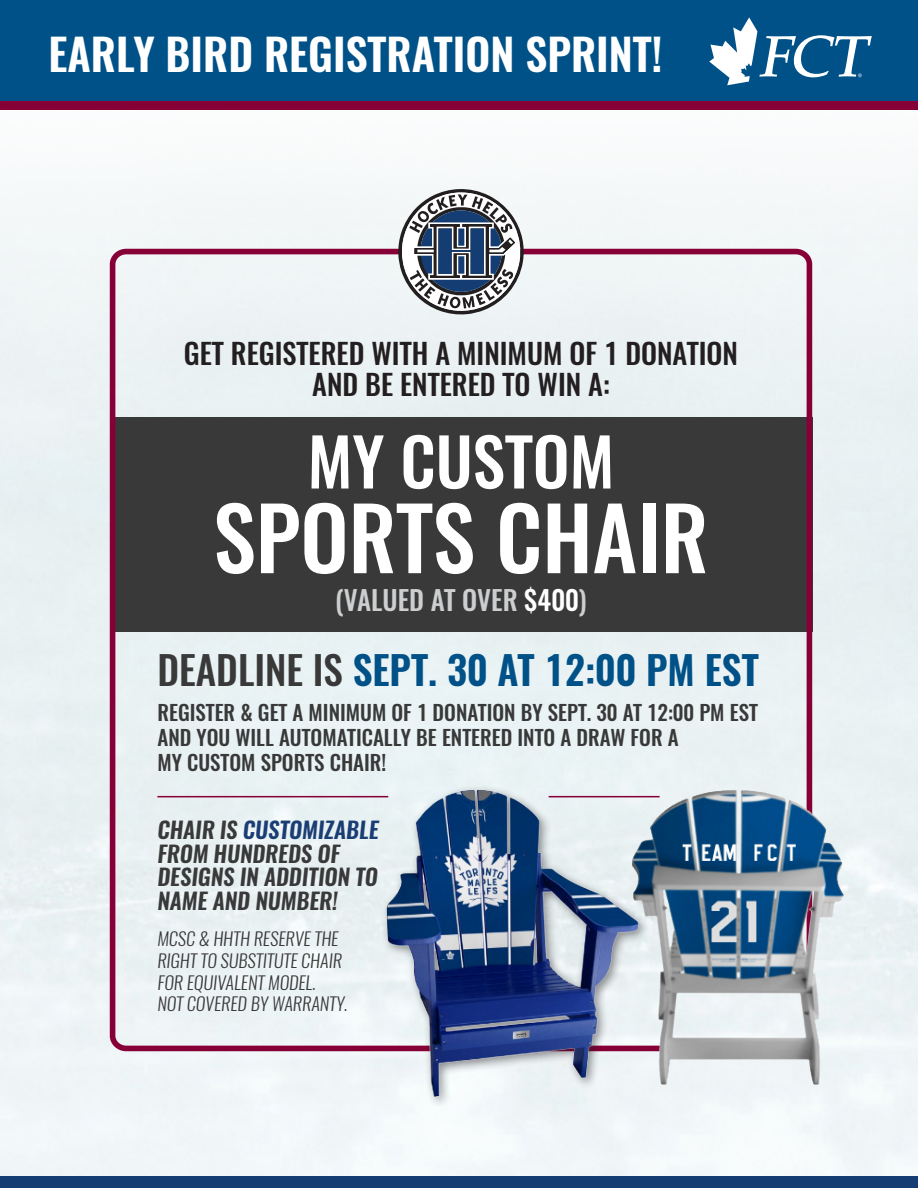
<style>
.page{position:relative;width:918px;height:1188px;background:#fff}
.page>*{position:absolute;margin:0;border:0;box-sizing:border-box;transform-origin:0 0}
.t1{font:500 85.95px "Oswald";color:#fff}
.t2{font:500 65.55px "Oswald";color:#fff}
.t3{font:600 43.5px "Oswald";color:#fff}
.t4{font:600 39.3px "Oswald";color:#005187}
.t5{font:500 28.5px/31.5px "Oswald";color:#231f20;text-align:center}
.t6{font:500 27px "Oswald";color:#cdced0}
.t7{font:italic 600 22.65px/23.4px "Oswald";color:#383938}
.t8{font:500 21px/25.2px "Oswald";color:#383938}
.t9{font:italic 300 18px/21.6px "Oswald";color:#383938}
.s1{color:#fff}
.s2{font-weight:500;color:#383938}
.s3{color:#1a3d74}
</style>
<div class="page">
<img style="left:0;top:594px;width:918px;height:583px">
<div style="left:0;top:0;width:918px;height:594px;background:#eff5f6"></div>
<div style="left:110px;top:417px;width:702px;height:214px;background:#383938"></div>
<div style="left:0;top:1177px;width:918px;height:11px;background:#143d74"></div>
<div style="left:110px;top:249px;width:702px;height:802px;border:6px solid #860037;border-radius:13px"></div>
<div style="left:0;top:0;width:918px;height:105px;background:#005187"></div>
<div style="left:0;top:102px;width:918px;height:8px;background:#860037"></div>
<svg style="left:709px;top:17px;width:163px;height:68px"></svg>
<svg style="left:398px;top:189px;width:126px;height:125px"></svg>
<div style="left:381px;top:784px;width:279px;height:324px;background:#ecf4f6"></div>
<img style="left:387px;top:790px;width:245px;height:307px">
<hr style="left:157px;top:796px;width:231px;height:1px;background:#860037">
<hr style="left:549px;top:796px;width:111px;height:1px;background:#860037">
<img style="left:632px;top:791px;width:212px;height:293px">
<p class="t3" style="left:49px;top:24px;width:615px">EARLY BIRD REGISTRATION SPRINT!</p>
<p class="t5" style="left:184px;top:338px;width:556px">GET REGISTERED WITH A MINIMUM OF 1 DONATION<br>AND BE ENTERED TO WIN A:</p>
<p class="t2" style="left:308px;top:416px;width:308px">MY CUSTOM</p>
<p class="t1" style="left:213px;top:478px;width:497px">SPORTS CHAIR</p>
<p class="t6" style="left:335px;top:582px;width:253px">(VALUED AT OVER <span class="s1">$400</span>)</p>
<p class="t4" style="left:157px;top:643px;width:603px"><span class="s2">DEADLINE IS</span> SEPT. 30 AT 12:00 PM EST</p>
<p class="t8" style="left:157px;top:700px;width:602px">REGISTER &amp; GET A MINIMUM OF 1 DONATION BY SEPT. 30 AT 12:00 PM EST<br>AND YOU WILL AUTOMATICALLY BE ENTERED INTO A DRAW FOR A<br>MY CUSTOM SPORTS CHAIR!</p>
<p class="t7" style="left:157px;top:819px;width:223px">CHAIR IS <span class="s3">CUSTOMIZABLE<br></span>FROM HUNDREDS OF<br>DESIGNS IN ADDITION TO<br>NAME AND NUMBER!</p>
<p class="t9" style="left:157px;top:928px;width:186px">MCSC &amp; HHTH RESERVE THE<br>RIGHT TO SUBSTITUTE CHAIR<br>FOR EQUIVALENT MODEL.</p>
<p class="t9" style="left:157px;top:993px;width:192px">NOT COVERED BY WARRANTY.</p>
</div>
